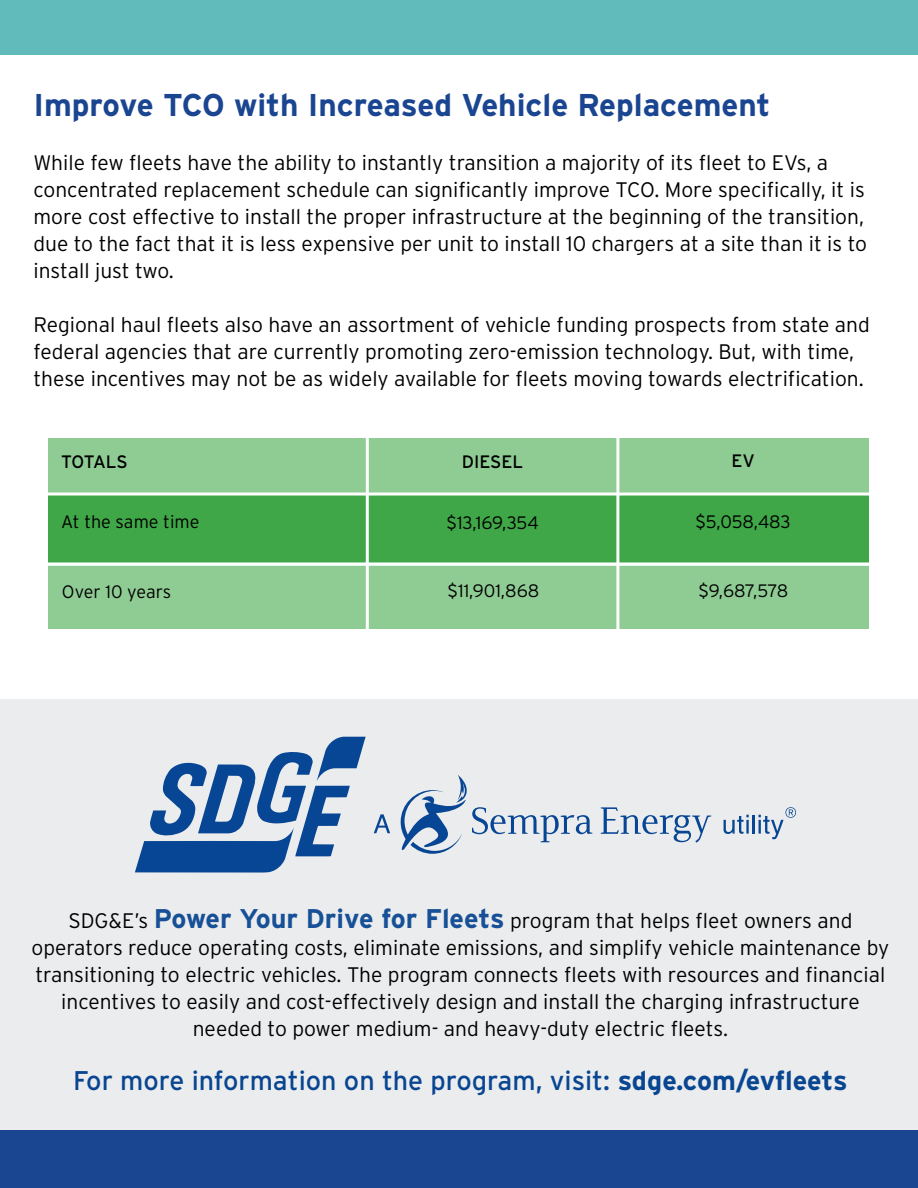
<style>
.page{position:relative;width:918px;height:1188px;background:#fff}
.page>*{position:absolute;margin:0;border:0;box-sizing:border-box;transform-origin:0 0}
.t1{font:700 31.5px "Interstate";color:#1a4591}
.t2{font:27px "Interstate";color:#094692}
.t3{font:300 21px/27px "Interstate";color:#000}
.t4{font:300 18px "Interstate";color:#000}
.t5{font:18px "Interstate";color:#000}
.s1{font-weight:700;font-size:27px;color:#175097}
.s2{font-weight:700}
</style>
<div class="page">
<div style="left:0;top:1130px;width:918px;height:58px;background:#1a4591"></div>
<div style="left:0;top:700px;width:918px;height:430px;background:#ebeced"></div>
<svg style="left:135px;top:737px;width:231px;height:136px"></svg>
<svg style="left:374px;top:814px;width:16px;height:19px"></svg>
<svg style="left:401px;top:775px;width:191px;height:79px"></svg>
<svg style="left:601px;top:807px;width:110px;height:36px"></svg>
<svg style="left:724px;top:815px;width:25px;height:19px"></svg>
<hr style="left:752px;top:815px;width:3px;height:19px;background:#074694">
<svg style="left:759px;top:807px;width:37px;height:32px"></svg>
<div style="left:49px;top:438px;width:820px;height:191px;background:#8fcc94"></div>
<div style="left:49px;top:495px;width:820px;height:67px;background:#3fa747"></div>
<hr style="left:28px;top:493px;width:849px;height:3px;background:#fff">
<hr style="left:35px;top:563px;width:861px;height:3px;background:#fff">
<hr style="left:366px;top:430px;width:3px;height:208px;background:#fff">
<hr style="left:616px;top:423px;width:3px;height:232px;background:#fff">
<div style="left:0;top:0;width:918px;height:54px;background:#61bbba"></div>
<h1 class="t1" style="left:33px;top:87px;width:739px">Improve TCO with Increased Vehicle Replacement</h1>
<p class="t3" style="left:33px;top:149px;width:835px">While few fleets have the ability to instantly transition a majority of its fleet to EVs, a concentrated replacement schedule can significantly improve TCO. More specifically, it is more cost effective to install the proper infrastructure at the beginning of the transition, due to the fact that it is less expensive per unit to install 10 chargers at a site than it is to install just two.</p>
<p class="t3" style="left:33px;top:311px;width:838px">Regional haul fleets also have an assortment of vehicle funding prospects from state and federal agencies that are currently promoting zero-emission technology. But, with time, these incentives may not be as widely available for fleets moving towards electrification.</p>
<p class="t5" style="left:61px;top:451px;width:68px">TOTALS</p>
<p class="t5" style="left:462px;top:451px;width:63px">DIESEL</p>
<p class="t5" style="left:732px;top:451px;width:25px">EV</p>
<p class="t4" style="left:61px;top:511px;width:140px">At the same time</p>
<p class="t4" style="left:447px;top:512px;width:94px">$13,169,354</p>
<p class="t4" style="left:696px;top:512px;width:97px">$5,058,483</p>
<p class="t4" style="left:62px;top:581px;width:111px">Over 10 years</p>
<p class="t4" style="left:699px;top:580px;width:91px">$9,687,578</p>
<p class="t4" style="left:448px;top:581px;width:93px">$11,901,868</p>
<p class="t3" style="left:32px;top:907px;width:859px;text-align:center">SDG&amp;E’s <span class="s1">Power Your Drive for Fleets</span> program that helps fleet owners and operators reduce operating costs, eliminate emissions, and simplify vehicle maintenance by transitioning to electric vehicles. The program connects fleets with resources and financial incentives to easily and cost-effectively design and install the charging infrastructure needed to power medium- and heavy-duty electric fleets.</p>
<p class="t2" style="left:73px;top:1065px;width:776px">For more information on the program, visit: <span class="s2">sdge.com/evfleets</span></p>
</div>
